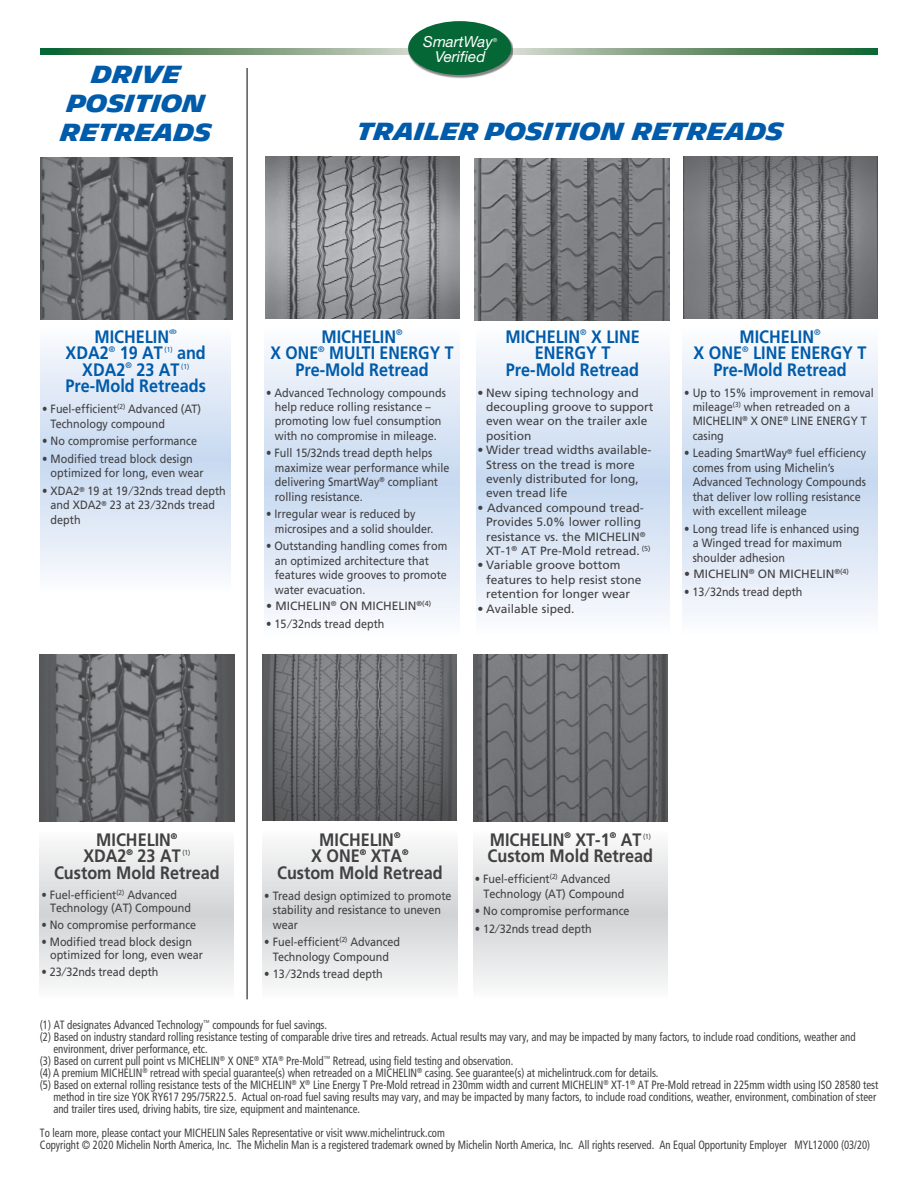
<style>
.page{position:relative;width:918px;height:1188px;background:#fff}
.page>*{position:absolute;margin:0;border:0;box-sizing:border-box;transform-origin:0 0}
.t1{font:700 24px/28.8px "Michelin";color:#005baa;text-align:center;scale:.9 1}
.t2{font:700 18px/16.5px "Frutiger";color:#005baa;text-align:center;scale:.9 1}
.t3{font:700 18px/16.5px "Frutiger";color:#414042;text-align:center;scale:.9 1}
.t4{font:italic 15.15px "Helvetica Neue";color:#fff}
.t5{font:12px/14.4px "Frutiger";color:#414042;scale:.9 1}
.t6{font:condensed 12px/12px "Frutiger";color:#414042;scale:.9 1}
.t7{font:12px/14.4px "Frutiger";color:#414042}
.t8{font:7.2px "Frutiger";color:#414042;scale:.9 1}
.t9{font:7.2px "Frutiger";color:#005baa;scale:.9 1}
.t10{font:6.45px "Frutiger";color:#005baa;scale:1.5 1}
.t11{font:italic 5.7px "Helvetica Neue";color:#fff}
</style>
<div class="page">
<img style="left:475px;top:158px;width:194px;height:162px">
<img style="left:40px;top:157px;width:193px;height:162px">
<img style="left:263px;top:654px;width:194px;height:167px">
<svg style="left:263px;top:844px;width:194px;height:141px"></svg>
<img style="left:474px;top:654px;width:193px;height:167px">
<img style="left:40px;top:654px;width:194px;height:167px">
<svg style="left:40px;top:844px;width:194px;height:141px"></svg>
<svg style="left:473px;top:844px;width:194px;height:141px"></svg>
<svg style="left:40px;top:48px;width:838px;height:7px;background:#6e9674"></svg>
<img style="left:408px;top:21px;width:105px;height:57px">
<div style="left:408px;top:21px;width:103px;height:54px;background:#056735;border-radius:50%"></div>
<svg style="left:40px;top:344px;width:191px;height:231px;background:#dde7f5"></svg>
<svg style="left:476px;top:347px;width:193px;height:269px;background:#dde7f5"></svg>
<img style="left:683px;top:157px;width:195px;height:162px">
<svg style="left:683px;top:347px;width:195px;height:269px;background:#dde7f5"></svg>
<hr style="left:247px;top:68px;width:1px;height:931px;background:#000">
<img style="left:265px;top:157px;width:195px;height:162px">
<svg style="left:265px;top:347px;width:195px;height:271px;background:#dde7f5"></svg>
<h1 class="t1" style="left:61px;top:61px;width:170px">DRIVE<br>POSITION<br>RETREADS</h1>
<p class="t4" style="left:423px;top:32px;width:71px">SmartWay</p>
<p class="t11" style="left:493px;top:37px;width:6px">®</p>
<p class="t4" style="left:435px;top:48px;width:52px">Verified</p>
<h1 class="t1" style="left:357px;top:118px;width:476px">TRAILER POSITION RETREADS</h1>
<h2 class="t2" style="left:94px;top:328px;width:84px">MICHELIN</h2>
<p class="t10" style="left:169px;top:328px;width:7px">®</p>
<h2 class="t2" style="left:66px;top:345px;width:110px">XDA2<sup>®</sup> 19 AT</h2>
<p class="t9" style="left:165px;top:346px;width:10px">(1)</p>
<h2 class="t2" style="left:82px;top:345px;width:139px;text-align:left;text-indent:95px">and<br>XDA2<sup>®</sup> 23 AT</h2>
<p class="t9" style="left:181px;top:362px;width:10px">(1)</p>
<h2 class="t2" style="left:66px;top:378px;width:158px">Pre-Mold Retreads</h2>
<p class="t5" style="left:51px;top:402px;width:169px;text-indent:-9px">• Fuel-efficient<sup>(2)</sup> Advanced (AT)<br>Technology compound</p>
<p class="t5" style="left:42px;top:434px;width:174px">• No compromise performance</p>
<p class="t5" style="left:51px;top:451px;width:172px;text-indent:-9px">• Modified tread block design optimized for long, even wear</p>
<p class="t5" style="left:51px;top:483px;width:196px;text-indent:-9px">• XDA2<sup>®</sup> 19 at 19 ⁄ 32nds tread depth and XDA2<sup>®</sup> 23 at 23 ⁄ 32nds tread depth</p>
<h2 class="t2" style="left:271px;top:328px;width:205px">MICHELIN<sup>®<br></sup>X ONE<sup>®</sup> MULTI ENERGY T<br>Pre-Mold Retread</h2>
<p class="t5" style="left:266px;top:385px;width:201px;text-align:center">• Advanced Technology compounds help reduce rolling resistance – promoting low fuel consumption with no compromise in mileage.</p>
<p class="t5" style="left:275px;top:446px;width:196px;text-indent:-9px">• Full 15/32nds tread depth helps maximize wear performance while delivering SmartWay<sup>®</sup> compliant rolling resistance.</p>
<p class="t5" style="left:275px;top:507px;width:178px;text-indent:-9px">• Irregular wear is reduced by microsipes and a solid shoulder.</p>
<p class="t5" style="left:275px;top:539px;width:193px;text-indent:-9px">• Outstanding handling comes from an optimized architecture that features wide grooves to promote water evacuation.</p>
<p class="t7" style="left:266px;top:599px;width:166px">• MICHELIN<sup>®</sup> ON MICHELIN<sup>®(4)</sup></p>
<p class="t5" style="left:266px;top:616px;width:133px">• 15 ⁄ 32nds tread depth</p>
<h2 class="t2" style="left:505px;top:328px;width:151px">MICHELIN<sup>®</sup> X LINE<br>ENERGY T<br>Pre-Mold Retread</h2>
<p class="t7" style="left:486px;top:385px;width:169px;text-indent:-9px">• New siping technology and decoupling groove to support even wear on the trailer axle position</p>
<p class="t7" style="left:486px;top:443px;width:167px;text-indent:-9px">• Wider tread widths available-<br>Stress on the tread is more evenly distributed for long, even tread life</p>
<p class="t7" style="left:486px;top:500px;width:166px;text-indent:-9px">• Advanced compound tread-<br>Provides 5.0% lower rolling resistance vs. the MICHELIN<sup>®<br></sup>XT-1<sup>®</sup> AT Pre-Mold retread. <sup>(5)</sup></p>
<p class="t7" style="left:486px;top:558px;width:157px;text-indent:-9px">• Variable groove bottom features to help resist stone retention for longer wear</p>
<p class="t7" style="left:478px;top:601px;width:99px">• Available siped.</p>
<h2 class="t2" style="left:694px;top:328px;width:194px">MICHELIN<sup>®<br></sup>X ONE<sup>®</sup> LINE ENERGY T<br>Pre-Mold Retread</h2>
<p class="t5" style="left:693px;top:385px;width:203px;text-indent:-9px">• Up to 15% improvement in removal mileage<sup>(3)</sup> when retreaded on a<br>MICHELIN<sup>®</sup> X ONE<sup>®</sup> LINE ENERGY T casing</p>
<p class="t5" style="left:693px;top:446px;width:194px;text-indent:-9px">• Leading SmartWay<sup>®</sup> fuel efficiency comes from using Michelin’s<br>Advanced Technology Compounds that deliver low rolling resistance with excellent mileage</p>
<p class="t5" style="left:693px;top:521px;width:187px;text-indent:-9px">• Long tread life is enhanced using a Winged tread for maximum shoulder adhesion</p>
<p class="t7" style="left:684px;top:567px;width:166px">• MICHELIN<sup>®</sup> ON MICHELIN<sup>®(4)</sup></p>
<p class="t5" style="left:684px;top:584px;width:133px">• 13 ⁄ 32nds tread depth</p>
<h2 class="t3" style="left:277px;top:831px;width:186px">MICHELIN<sup>®<br></sup>X ONE<sup>®</sup> XTA<sup>®<br></sup>Custom Mold Retread</h2>
<p class="t5" style="left:273px;top:888px;width:200px;text-indent:-9px">• Tread design optimized to promote stability and resistance to uneven wear</p>
<p class="t5" style="left:264px;top:935px;width:153px;text-align:center">• Fuel-efficient<sup>(2)</sup> Advanced<br>Technology Compound</p>
<p class="t5" style="left:264px;top:967px;width:133px">• 13 ⁄ 32nds tread depth</p>
<p class="t6" style="left:40px;top:1018px;width:321px">(1) AT designates Advanced Technology<sup>™</sup> compounds for fuel savings.</p>
<p class="t6" style="left:40px;top:1030px;width:908px">(2) Based on industry standard rolling resistance testing of comparable drive tires and retreads. Actual results may vary, and may be impacted by many factors, to include road conditions, weather and</p>
<p class="t6" style="left:53px;top:1042px;width:173px">environment, driver performance, etc.</p>
<p class="t6" style="left:40px;top:1054px;width:527px">(3) Based on current pull point vs MICHELIN<sup>®</sup> X ONE<sup>®</sup> XTA<sup>®</sup> Pre-Mold<sup>™</sup> Retread, using field testing and observation.</p>
<p class="t6" style="left:40px;top:1066px;width:689px">(4) A premium MICHELIN<sup>®</sup> retread with special guarantee(s) when retreaded on a MICHELIN<sup>®</sup> casing. See guarantee(s) at michelintruck.com for details.</p>
<p class="t6" style="left:40px;top:1078px;width:933px">(5) Based on external rolling resistance tests of the MICHELIN<sup>®</sup> X<sup>®</sup> Line Energy T Pre-Mold retread in 230mm width and current MICHELIN<sup>®</sup> XT-1<sup>®</sup> AT Pre-Mold retread in 225mm width using ISO 28580 test</p>
<p class="t6" style="left:53px;top:1090px;width:916px">method in tire size YOK RY617 295/75R22.5. Actual on-road fuel saving results may vary, and may be impacted by many factors, to include road conditions, weather, environment, combination of steer</p>
<p class="t6" style="left:53px;top:1102px;width:342px">and trailer tires used, driving habits, tire size, equipment and maintenance.</p>
<p class="t6" style="left:40px;top:1126px;width:924px">To learn more, please contact your MICHELIN Sales Representative or visit www.michelintruck.com<br>Copyright © 2020 Michelin North America, Inc. The Michelin Man is a registered trademark owned by Michelin North America, Inc. All rights reserved. An Equal Opportunity Employer MYL12000 (03/20)</p>
<h2 class="t3" style="left:490px;top:831px;width:170px">MICHELIN<sup>®</sup> XT-1<sup>®</sup> AT</h2>
<p class="t8" style="left:643px;top:832px;width:10px">(1)</p>
<h2 class="t3" style="left:488px;top:848px;width:186px">Custom Mold Retread</h2>
<p class="t5" style="left:483px;top:872px;width:158px;text-indent:-9px">• Fuel-efficient<sup>(2)</sup> Advanced<br>Technology (AT) Compound</p>
<p class="t5" style="left:475px;top:904px;width:174px">• No compromise performance</p>
<p class="t5" style="left:475px;top:921px;width:132px">• 12 ⁄ 32nds tread depth</p>
<h2 class="t3" style="left:83px;top:831px;width:110px">MICHELIN<sup>®<br></sup>XDA2<sup>®</sup> 23 AT</h2>
<p class="t8" style="left:182px;top:849px;width:10px">(1)</p>
<h2 class="t3" style="left:54px;top:864px;width:186px">Custom Mold Retread</h2>
<p class="t5" style="left:50px;top:888px;width:158px;line-height:13.5px;text-indent:-9px">• Fuel-efficient<sup>(2)</sup> Advanced<br>Technology (AT) Compound</p>
<p class="t5" style="left:41px;top:918px;width:174px">• No compromise performance</p>
<p class="t5" style="left:50px;top:935px;width:172px;line-height:13.5px;text-indent:-9px">• Modified tread block design optimized for long, even wear</p>
<p class="t5" style="left:41px;top:965px;width:132px">• 23 ⁄ 32nds tread depth</p>
</div>
